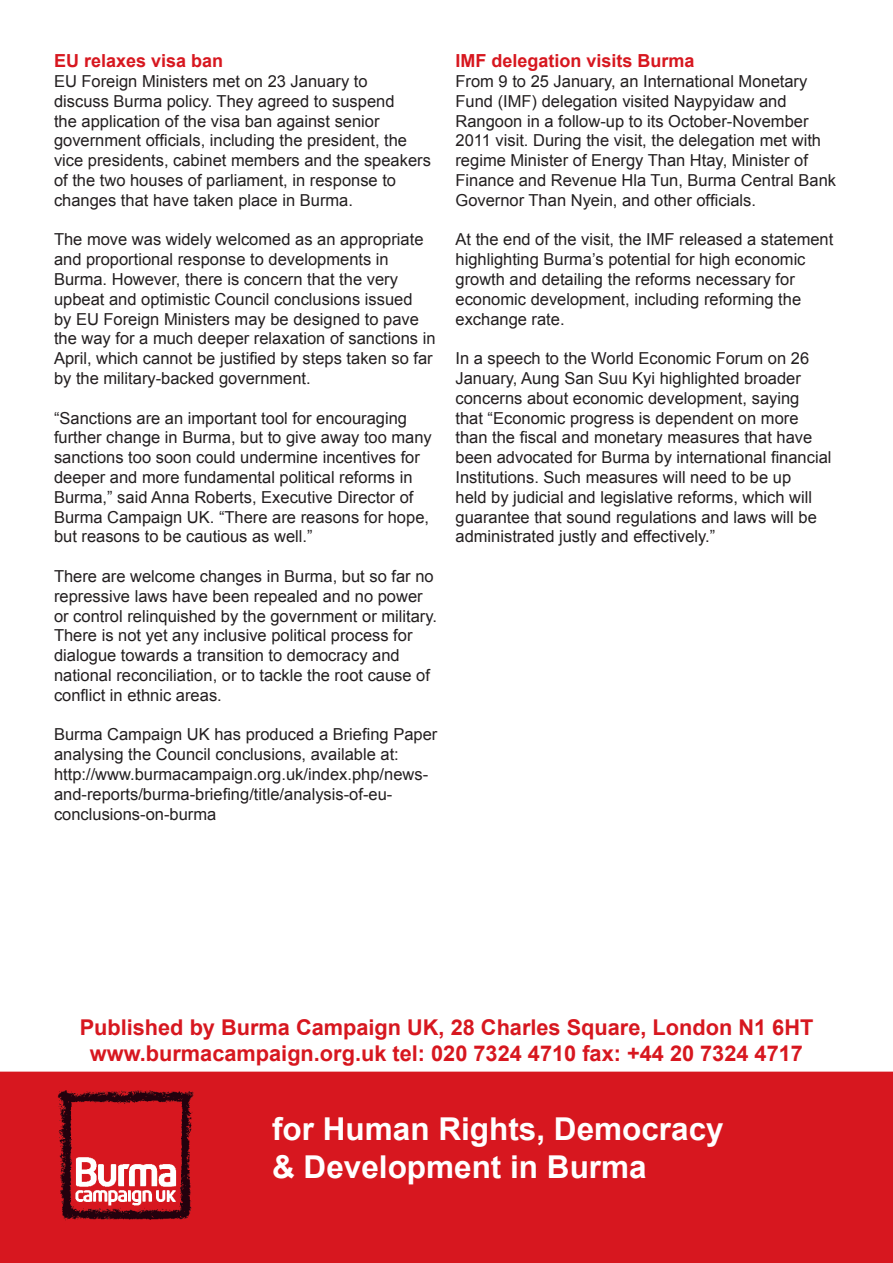
<style>
.page{position:relative;width:893px;height:1263px;background:#fff}
.page>*{position:absolute;margin:0;border:0;box-sizing:border-box;transform-origin:0 0}
.t1{font:700 31.5px "Arial";color:#fff}
.t2{font:700 21.75px "Arial";color:#d7171f}
.t3{font:700 18px "Arial";color:#d7171f}
.t4{font:16.5px/19.8px "Arial";color:#231f20}
</style>
<div class="page">
<div style="left:0;top:1071px;width:893px;height:192px;background:#d7171f;border:2px solid #d7171f"></div>
<img style="left:57px;top:1090px;width:137px;height:131px">
<p class="t3" style="left:54px;top:49px;width:171px">EU relaxes visa ban</p>
<p class="t4" style="left:54px;top:71px;width:378px">EU Foreign Ministers met on 23 January to<br>discuss Burma policy. They agreed to suspend<br>the application of the visa ban against senior government officials, including the president, the vice presidents, cabinet members and the speakers of the two houses of parliament, in response to changes that have taken place in Burma.</p>
<p class="t4" style="left:54px;top:230px;width:383px">The move was widely welcomed as an appropriate and proportional response to developments in Burma. However, there is concern that the very upbeat and optimistic Council conclusions issued<br>by EU Foreign Ministers may be designed to pave the way for a much deeper relaxation of sanctions in April, which cannot be justified by steps taken so far by the military-backed government.</p>
<p class="t4" style="left:54px;top:408px;width:379px">“Sanctions are an important tool for encouraging further change in Burma, but to give away too many sanctions too soon could undermine incentives for deeper and more fundamental political reforms in Burma,” said Anna Roberts, Executive Director of Burma Campaign UK. “There are reasons for hope, but reasons to be cautious as well.”</p>
<p class="t4" style="left:54px;top:566px;width:385px">There are welcome changes in Burma, but so far no repressive laws have been repealed and no power or control relinquished by the government or military.<br>There is not yet any inclusive political process for dialogue towards a transition to democracy and national reconciliation, or to tackle the root cause of conflict in ethnic areas.</p>
<p class="t4" style="left:54px;top:725px;width:385px">Burma Campaign UK has produced a Briefing Paper analysing the Council conclusions, available at:</p>
<p class="t4" style="left:54px;top:764px;width:376px">http://www.burmacampaign.org.uk/index.php/news&shy;and-reports/burma-briefing/title/analysis-of-eu&shy;conclusions-on-burma</p>
<p class="t3" style="left:455px;top:49px;width:241px">IMF delegation visits Burma</p>
<p class="t4" style="left:455px;top:71px;width:382px">From 9 to 25 January, an International Monetary Fund (IMF) delegation visited Naypyidaw and Rangoon in a follow-up to its October-November 2011 visit. During the visit, the delegation met with regime Minister of Energy Than Htay, Minister of Finance and Revenue Hla Tun, Burma Central Bank Governor Than Nyein, and other officials.</p>
<p class="t4" style="left:455px;top:230px;width:379px">At the end of the visit, the IMF released a statement highlighting Burma’s potential for high economic growth and detailing the reforms necessary for economic development, including reforming the exchange rate.</p>
<p class="t4" style="left:455px;top:349px;width:378px">In a speech to the World Economic Forum on 26<br>January, Aung San Suu Kyi highlighted broader concerns about economic development, saying<br>that “Economic progress is dependent on more than the fiscal and monetary measures that have been advocated for Burma by international financial Institutions. Such measures will need to be up<br>held by judicial and legislative reforms, which will guarantee that sound regulations and laws will be administrated justly and effectively.”</p>
<p class="t2" style="left:80px;top:1013px;width:735px">Published by Burma Campaign UK, 28 Charles Square, London N1 6HT</p>
<p class="t2" style="left:90px;top:1039px;width:715px">www.burmacampaign.org.uk tel: 020 7324 4710 fax: +44 20 7324 4717</p>
<p class="t1" style="left:272px;top:1108px;width:453px">for Human Rights, Democracy</p>
<p class="t1" style="left:272px;top:1146px;width:376px">&amp; Development in Burma</p>
</div>
